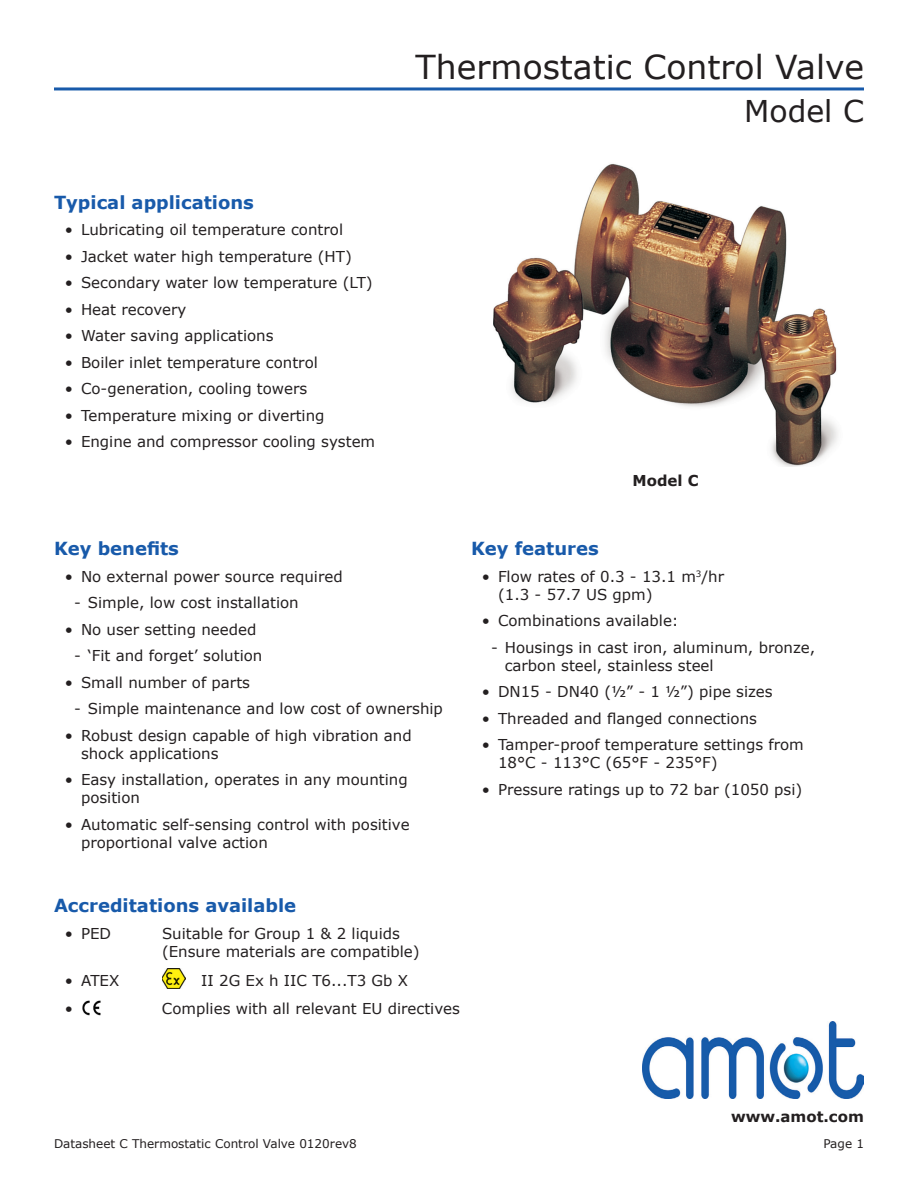
<style>
.page{position:relative;width:918px;height:1188px;background:#fff}
.page>*{position:absolute;margin:0;border:0;box-sizing:border-box;transform-origin:0 0}
.t1{font:33px "Verdana";color:#231f20}
.t2{font:30px "Verdana";color:#231f20}
.Datasheet{font:700 18px "Verdana";color:#185aaa}
.t3{font:15px/18px "Verdana";color:#231f20}
.Datasheet-2{font:700 15px "Verdana";color:#231f20}
.t4{font:12px "Verdana";color:#231f20}
</style>
<div class="page">
<hr style="left:54px;top:87px;width:810px;height:3px;background:#185aaa">
<img style="left:643px;top:1022px;width:221px;height:76px">
<img style="left:493px;top:164px;width:345px;height:302px">
<img style="left:162px;top:968px;width:23px;height:20px">
<img style="left:82px;top:1000px;width:19px;height:15px">
<p class="Datasheet" style="left:54px;top:189px;width:201px">Typical applications</p>
<p class="t3" style="left:65px;top:220px;width:280px">• Lubricating oil temperature control</p>
<p class="t3" style="left:65px;top:247px;width:289px">• Jacket water high temperature (HT)</p>
<p class="t3" style="left:65px;top:273px;width:309px">• Secondary water low temperature (LT)</p>
<p class="t3" style="left:65px;top:300px;width:123px">• Heat recovery</p>
<p class="t3" style="left:65px;top:326px;width:210px">• Water saving applications</p>
<p class="t3" style="left:65px;top:353px;width:255px">• Boiler inlet temperature control</p>
<p class="t3" style="left:65px;top:379px;width:244px">• Co-generation, cooling towers</p>
<p class="t3" style="left:65px;top:406px;width:261px">• Temperature mixing or diverting</p>
<p class="t3" style="left:65px;top:432px;width:312px">• Engine and compressor cooling system</p>
<h1 class="t1" style="left:416px;top:45px;width:450px">Thermostatic Control Valve</h1>
<h2 class="t2" style="left:744px;top:90px;width:121px">Model C</h2>
<p class="Datasheet-2" style="left:633px;top:470px;width:68px">Model C</p>
<p class="Datasheet" style="left:54px;top:536px;width:126px">Key benefits</p>
<p class="t3" style="left:65px;top:567px;width:279px">• No external power source required</p>
<p class="t3" style="left:74px;top:594px;width:226px">- Simple, low cost installation</p>
<p class="t3" style="left:65px;top:620px;width:193px">• No user setting needed</p>
<p class="t3" style="left:74px;top:647px;width:190px">- ‘Fit and forget’ solution</p>
<p class="t3" style="left:65px;top:673px;width:187px">• Small number of parts</p>
<p class="t3" style="left:74px;top:700px;width:370px">- Simple maintenance and low cost of ownership</p>
<p class="t3" style="left:81px;top:726px;width:332px;text-indent:-16px">• Robust design capable of high vibration and shock applications</p>
<p class="t3" style="left:81px;top:771px;width:328px;text-indent:-16px">• Easy installation, operates in any mounting position</p>
<p class="t3" style="left:81px;top:815px;width:330px;text-indent:-16px">• Automatic self-sensing control with positive proportional valve action</p>
<p class="Datasheet" style="left:471px;top:536px;width:129px">Key features</p>
<p class="t3" style="left:498px;top:567px;width:228px;text-indent:-16px">• Flow rates of 0.3 - 13.1 m<sup>3</sup>/hr (1.3 - 57.7 US gpm)</p>
<p class="t3" style="left:482px;top:612px;width:198px">• Combinations available:</p>
<p class="t3" style="left:505px;top:638px;width:312px;text-indent:-14px">- Housings in cast iron, aluminum, bronze, carbon steel, stainless steel</p>
<p class="t3" style="left:482px;top:683px;width:292px">• DN15 - DN40 (½” - 1 ½”) pipe sizes</p>
<p class="t3" style="left:482px;top:709px;width:277px">• Threaded and flanged connections</p>
<p class="t3" style="left:498px;top:736px;width:307px;text-indent:-16px">• Tamper-proof temperature settings from<br>18°C - 113°C (65°F - 235°F)</p>
<p class="t3" style="left:482px;top:780px;width:322px">• Pressure ratings up to 72 bar (1050 psi)</p>
<p class="Datasheet" style="left:54px;top:893px;width:244px">Accreditations available</p>
<p class="t3" style="left:65px;top:924px;width:48px">• PED</p>
<p class="t3" style="left:162px;top:924px;width:259px">Suitable for Group 1 &amp; 2 liquids (Ensure materials are compatible)</p>
<p class="t3" style="left:65px;top:971px;width:56px">• ATEX</p>
<p class="t3" style="left:201px;top:971px;width:208px">II 2G Ex h IIC T6...T3 Gb X</p>
<p class="t3" style="left:65px;top:1000px;width:10px">•</p>
<p class="t3" style="left:162px;top:1000px;width:299px">Complies with all relevant EU directives</p>
<p class="Datasheet-2" style="left:731px;top:1106px;width:134px">www.amot.com</p>
<p class="t4" style="left:54px;top:1135px;width:304px">Datasheet C Thermostatic Control Valve 0120rev8</p>
<p class="t4" style="left:823px;top:1135px;width:42px">Page 1</p>
</div>
